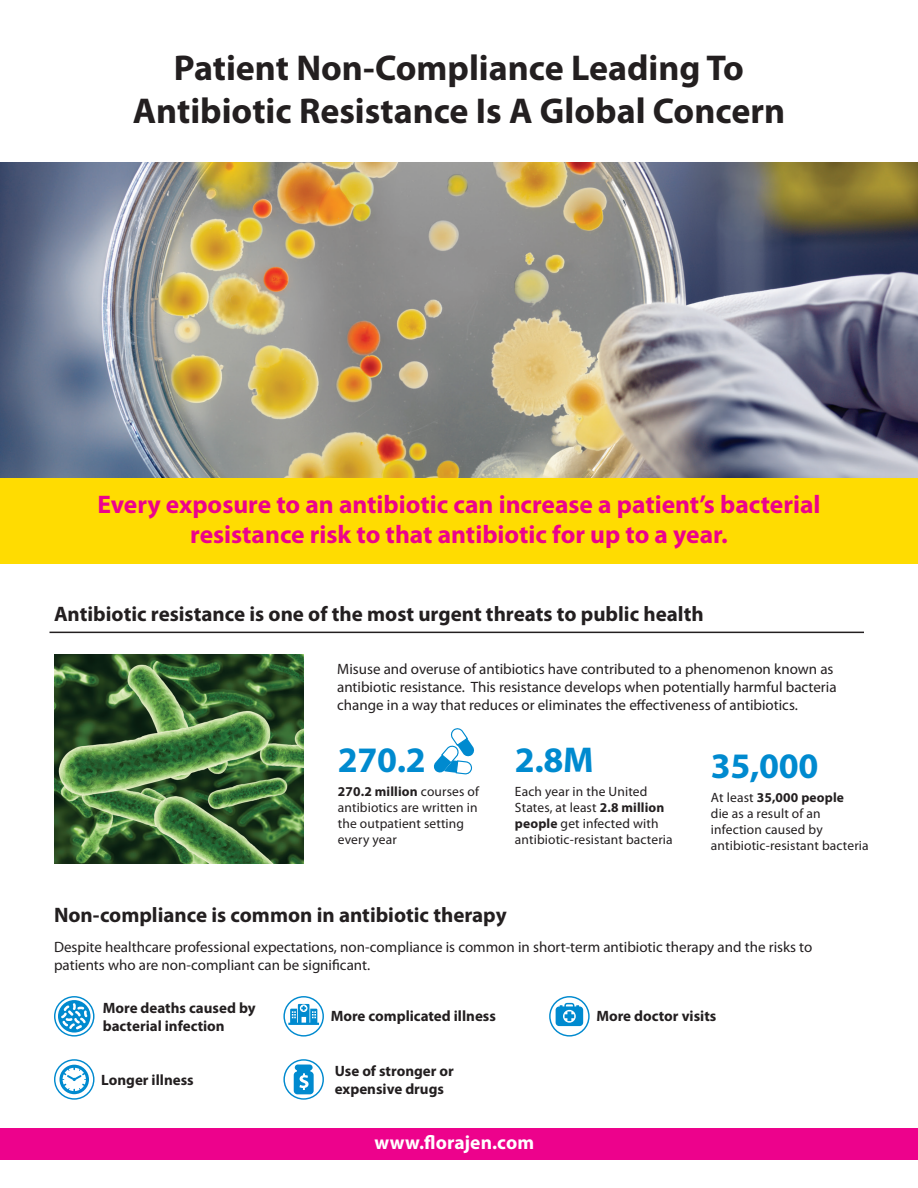
<style>
.page{position:relative;width:918px;height:1188px;background:#fff}
.page>*{position:absolute;margin:0;border:0;box-sizing:border-box;transform-origin:0 0}
.t1{font:700 36px/43.2px "Myriad Pro";color:#231f20;text-align:center}
.t2{font:700 36px "Myriad Pro";letter-spacing:-.01em;color:#008acf}
.t3{font:700 25.5px/30.6px "Myriad Pro";color:#ed028c;text-align:center}
.t4{font:700 21px "Myriad Pro";color:#231f20}
.t5{font:700 19.5px "Myriad Pro";letter-spacing:.005em;color:#fff}
.t6{font:15px/18px "Myriad Pro";color:#231f20}
.t7{font:700 15px/18px "Myriad Pro";color:#231f20}
.t8{font:13.5px/16.2px "Myriad Pro";letter-spacing:.01em;color:#231f20}
.s1{font-weight:700}
</style>
<div class="page">
<div style="left:0;top:478px;width:918px;height:86px;background:#ffdc01"></div>
<svg style="left:549px;top:996px;width:41px;height:41px"></svg>
<svg style="left:54px;top:1059px;width:40px;height:41px"></svg>
<svg style="left:283px;top:996px;width:41px;height:41px"></svg>
<svg style="left:54px;top:996px;width:40px;height:41px"></svg>
<svg style="left:283px;top:1059px;width:41px;height:41px"></svg>
<hr style="left:50px;top:632px;width:814px;height:1px;background:#231f20">
<img style="left:54px;top:655px;width:250px;height:209px">
<svg style="left:434px;top:728px;width:40px;height:47px"></svg>
<img style="left:0;top:162px;width:918px;height:316px">
<div style="left:0;top:1128px;width:918px;height:32px;background:#ed028c"></div>
<h1 class="t1" style="left:133px;top:46px;width:654px">Patient Non-Compliance Leading To<br>Antibiotic Resistance Is A Global Concern</h1>
<h2 class="t3" style="left:97px;top:489px;width:725px">Every exposure to an antibiotic can increase a patient’s bacterial resistance risk to that antibiotic for up to a year.</h2>
<h3 class="t4" style="left:54px;top:602px;width:651px">Antibiotic resistance is one of the most urgent threats to public health</h3>
<p class="t6" style="left:337px;top:660px;width:501px">Misuse and overuse of antibiotics have contributed to a phenomenon known as antibiotic resistance. This resistance develops when potentially harmful bacteria change in a way that reduces or eliminates the effectiveness of antibiotics.</p>
<h1 class="t2" style="left:338px;top:740px;width:89px">270.2</h1>
<p class="t8" style="left:338px;top:783px;width:143px"><span class="s1">270.2 million</span> courses of antibiotics are written in the outpatient setting every year</p>
<h1 class="t2" style="left:515px;top:740px;width:80px">2.8M</h1>
<h1 class="t2" style="left:711px;top:746px;width:109px">35,000</h1>
<p class="t8" style="left:515px;top:783px;width:159px">Each year in the United<br>States, at least <span class="s1">2.8 million people</span> get infected with antibiotic-resistant bacteria</p>
<p class="t8" style="left:711px;top:789px;width:159px">At least <span class="s1">35,000 people<br></span>die as a result of an infection caused by antibiotic-resistant bacteria</p>
<h3 class="t4" style="left:54px;top:904px;width:454px">Non-compliance is common in antibiotic therapy</h3>
<p class="t6" style="left:54px;top:938px;width:760px">Despite healthcare professional expectations, non-compliance is common in short-term antibiotic therapy and the risks to patients who are non-compliant can be significant.</p>
<p class="t7" style="left:103px;top:999px;width:154px">More deaths caused by bacterial infection</p>
<p class="t7" style="left:101px;top:1071px;width:94px">Longer illness</p>
<p class="t7" style="left:331px;top:1007px;width:167px">More complicated illness</p>
<p class="t7" style="left:335px;top:1062px;width:121px">Use of stronger or expensive drugs</p>
<h3 class="t5" style="left:374px;top:1132px;width:161px">www.florajen.com</h3>
<p class="t7" style="left:596px;top:1007px;width:121px">More doctor visits</p>
</div>
